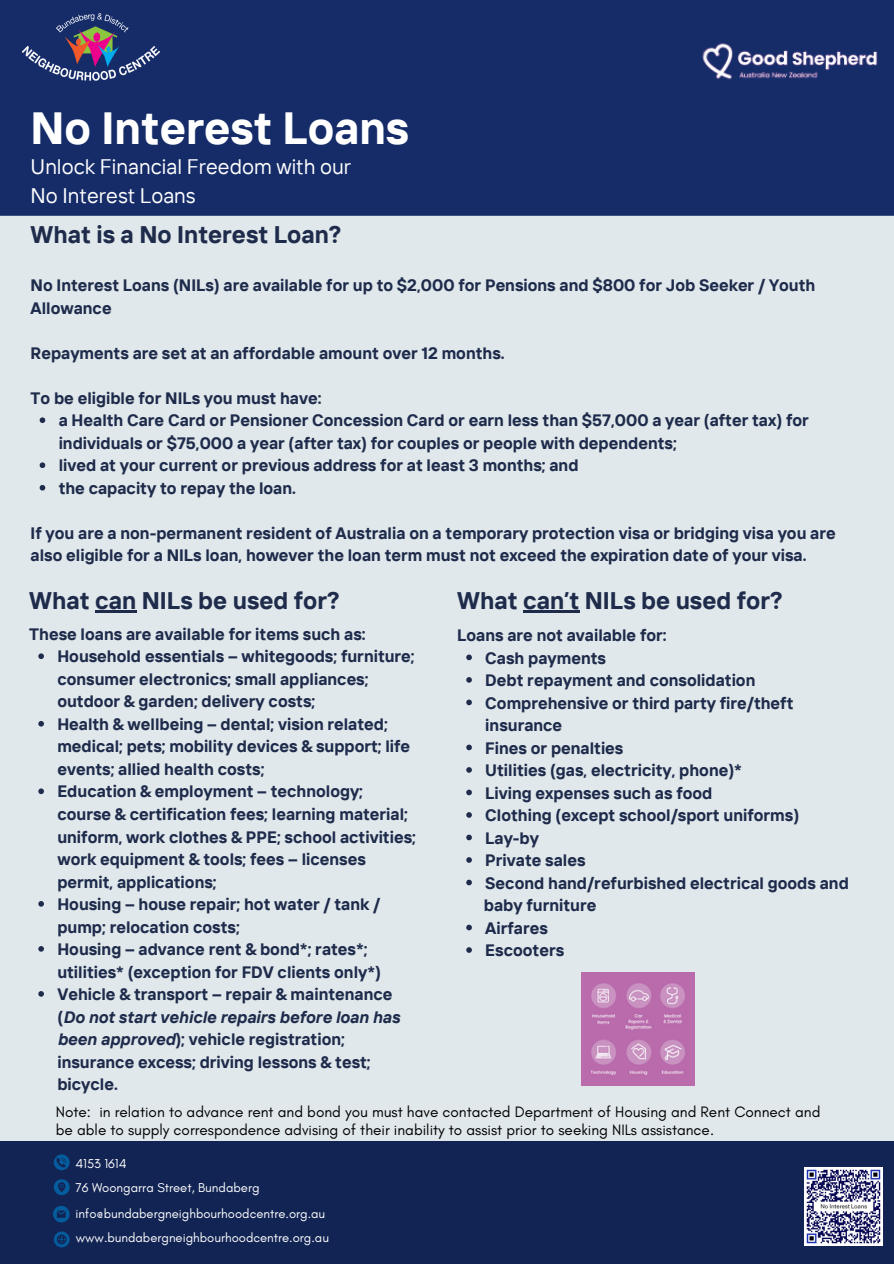
<style>
.page{position:relative;width:894px;height:1264px;background:#fff}
.page>*{position:absolute;margin:0;border:0;box-sizing:border-box;transform-origin:0 0}
.t1{font:700 45px "TT Interphases";color:#fff}
.t2{font:700 24px "TT Interphases";color:#1e2b4b}
.t3{font:21px/29.2px "TT Interphases";color:#fff}
.t4{font:700 16.5px/22.5px "TT Interphases";color:#1e2b4b}
.t5{font:15.3px/18px "Glacial Indifference";color:#000}
.t6{font:13.05px "Glacial Indifference";color:#fff}
.s1{font-style:italic}
</style>
<div class="page">
<div style="left:0;top:0;width:893px;height:1263px;background:#e0e8eb"></div>
<div style="left:0;top:0;width:893px;height:216px;background:#152c69"></div>
<img style="left:21px;top:13px;width:140px;height:68px">
<img style="left:581px;top:972px;width:113px;height:113px">
<img style="left:702px;top:43px;width:176px;height:37px">
<hr style="left:95px;top:611px;width:41px;height:2px;background:#1e2b4b">
<svg style="left:38px;top:653px;width:6px;height:6px"></svg>
<svg style="left:38px;top:721px;width:6px;height:5px"></svg>
<svg style="left:38px;top:788px;width:6px;height:6px"></svg>
<svg style="left:38px;top:901px;width:6px;height:5px"></svg>
<svg style="left:38px;top:946px;width:6px;height:5px"></svg>
<svg style="left:38px;top:991px;width:6px;height:5px"></svg>
<hr style="left:523px;top:611px;width:56px;height:2px;background:#1e2b4b">
<svg style="left:466px;top:654px;width:6px;height:6px"></svg>
<svg style="left:466px;top:677px;width:6px;height:5px"></svg>
<svg style="left:466px;top:699px;width:6px;height:6px"></svg>
<svg style="left:466px;top:744px;width:6px;height:6px"></svg>
<svg style="left:466px;top:767px;width:6px;height:5px"></svg>
<svg style="left:466px;top:789px;width:6px;height:6px"></svg>
<svg style="left:466px;top:812px;width:6px;height:5px"></svg>
<svg style="left:466px;top:834px;width:6px;height:6px"></svg>
<svg style="left:466px;top:857px;width:6px;height:5px"></svg>
<svg style="left:466px;top:879px;width:6px;height:6px"></svg>
<svg style="left:466px;top:924px;width:6px;height:6px"></svg>
<svg style="left:466px;top:947px;width:6px;height:5px"></svg>
<div style="left:0;top:1141px;width:893px;height:122px;background:#122454"></div>
<img style="left:804px;top:1167px;width:77px;height:78px">
<svg style="left:54px;top:1154px;width:16px;height:16px"></svg>
<svg style="left:54px;top:1179px;width:16px;height:16px"></svg>
<svg style="left:53px;top:1205px;width:17px;height:17px"></svg>
<svg style="left:54px;top:1231px;width:16px;height:16px"></svg>
<svg style="left:40px;top:417px;width:5px;height:6px"></svg>
<svg style="left:40px;top:462px;width:5px;height:6px"></svg>
<svg style="left:40px;top:485px;width:5px;height:5px"></svg>
<p class="t1" style="left:31px;top:98px;width:380px">No Interest Loans</p>
<h1 class="t3" style="left:31px;top:151px;width:322px">Unlock Financial Freedom with our<br>No Interest Loans</h1>
<p class="t2" style="left:31px;top:219px;width:312px">What is a No Interest Loan?</p>
<p class="t4" style="left:31px;top:274px;width:786px">No Interest Loans (NILs) are available for up to $2,000 for Pensions and $800 for Job Seeker / Youth<br>Allowance</p>
<p class="t4" style="left:31px;top:341px;width:475px">Repayments are set at an affordable amount over 12 months.</p>
<p class="t4" style="left:31px;top:386px;width:292px">To be eligible for NILs you must have:</p>
<p class="t4" style="left:59px;top:409px;width:751px">a Health Care Card or Pensioner Concession Card or earn less than $57,000 a year (after tax) for individuals or $75,000 a year (after tax) for couples or people with dependents;</p>
<p class="t4" style="left:59px;top:454px;width:521px">lived at your current or previous address for at least 3 months; and</p>
<p class="t4" style="left:59px;top:476px;width:239px">the capacity to repay the loan.</p>
<h5 class="t4" style="left:31px;top:521px;width:806px">If you are a non-permanent resident of Australia on a temporary protection visa or bridging visa you are also eligible for a NILs loan, however the loan term must not exceed the expiration date of your visa.</h5>
<h3 class="t2" style="left:29px;top:584px;width:312px">What can NILs be used for?</h3>
<p class="t4" style="left:29px;top:622px;width:338px">These loans are available for items such as:</p>
<h2 class="t4" style="left:57px;top:645px;width:359px">Household essentials – whitegoods; furniture; consumer electronics; small appliances; outdoor &amp; garden; delivery costs;</h2>
<h4 class="t4" style="left:57px;top:712px;width:354px">Health &amp; wellbeing – dental; vision related; medical; pets; mobility devices &amp; support; life events; allied health costs;</h4>
<h4 class="t4" style="left:57px;top:780px;width:360px">Education &amp; employment – technology; course &amp; certification fees; learning material; uniform, work clothes &amp; PPE; school activities; work equipment &amp; tools; fees – licenses permit, applications;</h4>
<h4 class="t4" style="left:57px;top:892px;width:324px">Housing – house repair; hot water / tank / pump; relocation costs;</h4>
<p class="t4" style="left:57px;top:937px;width:325px">Housing – advance rent &amp; bond*; rates*; utilities* (exception for FDV clients only*)</p>
<p class="t4" style="left:57px;top:982px;width:344px">Vehicle &amp; transport – repair &amp; maintenance (<span class="s1">Do not start vehicle repairs before loan has been approved</span>); vehicle registration; insurance excess; driving lessons &amp; test; bicycle.</p>
<p class="t2" style="left:457px;top:584px;width:327px">What can’t NILs be used for?</p>
<h4 class="t4" style="left:457px;top:623px;width:211px">Loans are not available for:</h4>
<h2 class="t4" style="left:485px;top:646px;width:122px">Cash payments</h2>
<h2 class="t4" style="left:485px;top:668px;width:271px">Debt repayment and consolidation</h2>
<p class="t4" style="left:485px;top:691px;width:309px">Comprehensive or third party fire/theft insurance</p>
<p class="t4" style="left:485px;top:736px;width:140px">Fines or penalties</p>
<p class="t4" style="left:485px;top:758px;width:258px">Utilities (gas, electricity, phone)*</p>
<p class="t4" style="left:485px;top:781px;width:228px">Living expenses such as food</p>
<p class="t4" style="left:485px;top:803px;width:315px">Clothing (except school/sport uniforms)</p>
<p class="t4" style="left:485px;top:826px;width:55px">Lay-by</p>
<p class="t4" style="left:485px;top:848px;width:102px">Private sales</p>
<h4 class="t4" style="left:485px;top:871px;width:365px">Second hand/refurbished electrical goods and</h4>
<p class="t4" style="left:483px;top:893px;width:114px">baby furniture</p>
<p class="t4" style="left:485px;top:916px;width:64px">Airfares</p>
<p class="t4" style="left:485px;top:938px;width:80px">Escooters</p>
<p class="t5" style="left:56px;top:1102px;width:765px">Note: in relation to advance rent and bond you must have contacted Department of Housing and Rent Connect and be able to supply correspondence advising of their inability to assist prior to seeking NILs assistance.</p>
<p class="t6" style="left:75px;top:1155px;width:53px">4153 1614</p>
<p class="t6" style="left:75px;top:1179px;width:186px">76 Woongarra Street, Bundaberg</p>
<p class="t6" style="left:76px;top:1229px;width:255px">www.bundabergneighbourhoodcentre.org.au</p>
<p class="t6" style="left:75px;top:1205px;width:251px">info@bundabergneighbourhoodcentre.org.au</p>
</div>
